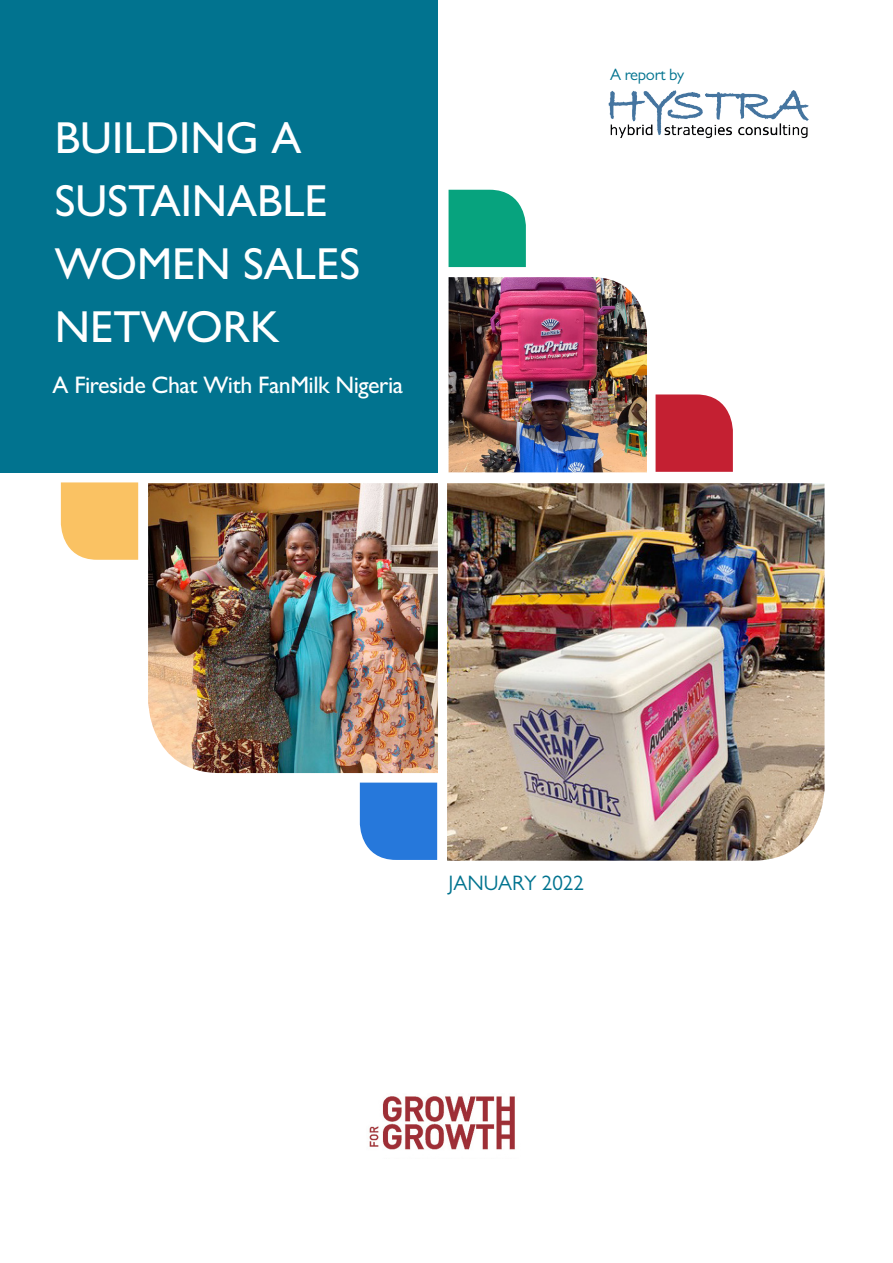
<style>
.page{position:relative;width:893px;height:1263px;background:#fff}
.page>*{position:absolute;margin:0;border:0;box-sizing:border-box;transform-origin:0 0}
.t1{font:500 45px/63px "Gill Sans";color:#fff}
.t2{font:500 24px "Gill Sans";letter-spacing:-.02em;color:#fff}
.t3{font:21px "Gill Sans";color:#01738f}
.t4{font:16.5px "Gill Sans";letter-spacing:-.02em;color:#00738f}
</style>
<div class="page">
<div style="left:0;top:0;width:438px;height:472px;background:#01738f"></div>
<svg style="left:656px;top:394px;width:77px;height:78px"></svg>
<div style="left:449px;top:190px;width:77px;height:77px;background:#07a37e"></div>
<div style="left:360px;top:783px;width:77px;height:77px;background:#2678db"></div>
<div style="left:61px;top:482px;width:77px;height:78px;background:#fac263"></div>
<img style="left:148px;top:483px;width:290px;height:290px">
<img style="left:447px;top:483px;width:377px;height:378px">
<img style="left:449px;top:277px;width:198px;height:195px">
<img style="left:608px;top:90px;width:201px;height:48px">
<img style="left:369px;top:1096px;width:146px;height:54px">
<p class="t1" style="left:55px;top:106px;width:303px">BUILDING A<br>SUSTAINABLE<br>WOMEN SALES<br>NETWORK</p>
<p class="t2" style="left:53px;top:371px;width:352px">A FIRESIDE CHAT WITH FANMILK NIGERIA</p>
<p class="t4" style="left:610px;top:65px;width:76px">A report by</p>
<p class="t3" style="left:448px;top:871px;width:137px">JANUARY 2022</p>
</div>
